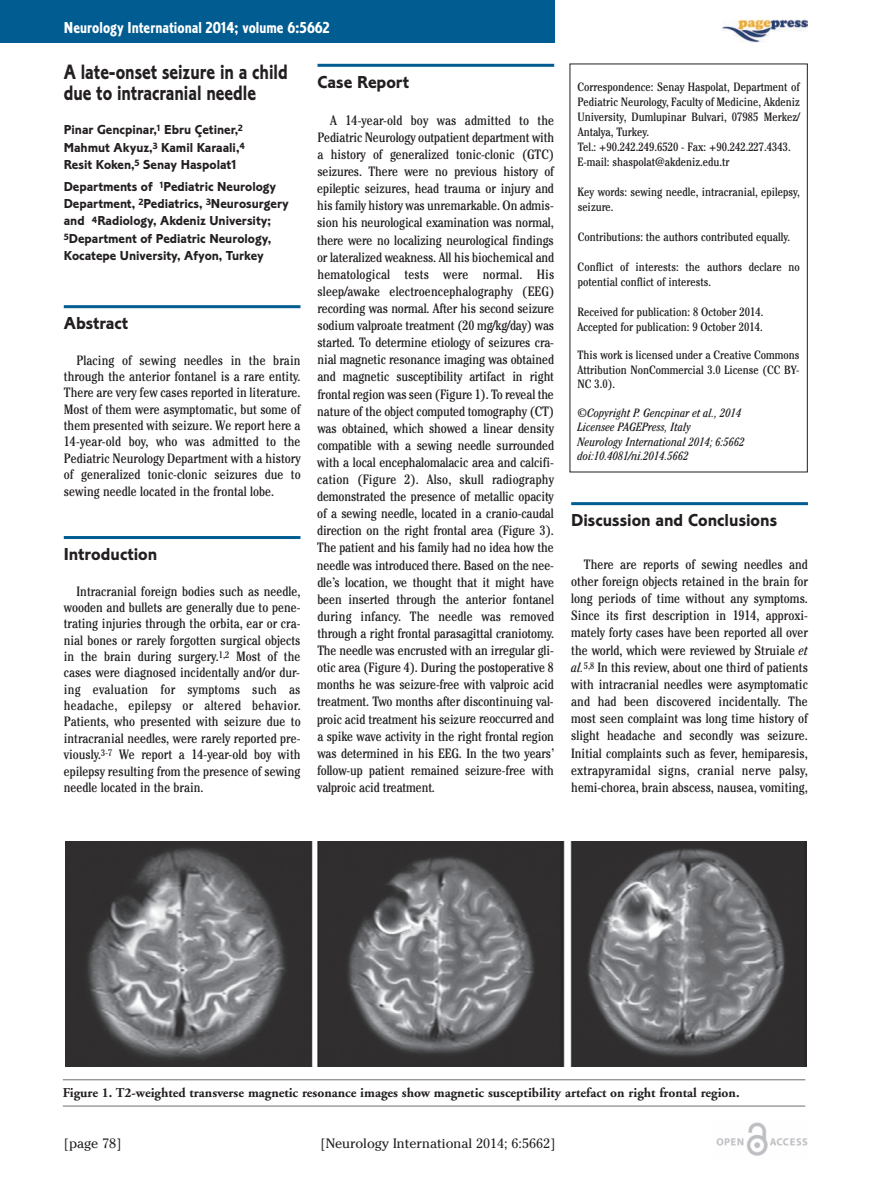
<style>
.page{position:relative;width:893px;height:1191px;background:#fff}
.page>*{position:absolute;margin:0;border:0;box-sizing:border-box;transform-origin:0 0}
.t1{font:21.6px/21.1px "Corinthian Bold Plain";color:#231f20;scale:.83 1}
.t2{font:18px "Corinthian Bold Plain";color:#231f20}
.t3{font:16.5px "Corinthian Bold Condensed Plain";color:#fff}
.t4{font:condensed 13.5px/17.1px "Cheltenham";color:#231f20;text-align:justify}
.t5{font:13.5px/17.4px "Corinthian Bold Plain";color:#231f20}
.t6{font:700 13.5px "Adobe Garamond";color:#231f20}
.t7{font:13.5px "Cheltenham";color:#231f20}
.t8{font:condensed 12px/15px "Cheltenham";color:#231f20}
.t9{font:italic condensed 12px/14.4px "Cheltenham";color:#231f20}
.s1{font-style:italic}
</style>
<div class="page">
<div style="left:0;top:0;width:555px;height:43px;background:#005c91"></div>
<hr style="left:64px;top:305px;width:236px;height:3px;background:#005c91">
<hr style="left:64px;top:536px;width:236px;height:3px;background:#005c91">
<hr style="left:317px;top:64px;width:237px;height:3px;background:#005c91">
<hr style="left:571px;top:502px;width:237px;height:3px;background:#005c91">
<img style="left:716px;top:1123px;width:92px;height:33px">
<img style="left:723px;top:19px;width:84px;height:24px">
<hr style="left:63px;top:1079px;width:742px;height:1px;background:#6c6d70">
<hr style="left:63px;top:1105px;width:742px;height:1px;background:#6c6d70">
<img style="left:66px;top:841px;width:741px;height:225px">
<p class="t3" style="left:64px;top:22px;width:267px">Neurology International 2014; volume 6:5662</p>
<h1 class="t1" style="left:64px;top:63px;width:272px">A late-onset seizure in a child due to intracranial needle</h1>
<p class="t5" style="left:64px;top:122px;width:183px">Pinar Gencpinar,<sup>1</sup> Ebru Çetiner,<sup>2<br></sup>Mahmut Akyuz,<sup>3</sup> Kamil Karaali,<sup>4<br></sup>Resit Koken,<sup>5</sup> Senay Haspolat1</p>
<p class="t5" style="left:64px;top:179px;width:226px">Departments of <sup>1</sup>Pediatric Neurology Department, <sup>2</sup>Pediatrics, <sup>3</sup>Neurosurgery and <sup>4</sup>Radiology, Akdeniz University; <sup>5</sup>Department of Pediatric Neurology, Kocatepe University, Afyon, Turkey</p>
<h2 class="t2" style="left:317px;top:76px;width:93px">Case Report</h2>
<p class="t4" style="left:317px;top:113px;width:239px;text-indent:13px">A 14-year-old boy was admitted to the Pediatric Neurology outpatient department with a history of generalized tonic-clonic (GTC) seizures. There were no previous history of epileptic seizures, head trauma or injury and his family history was unremarkable. On admis&shy;sion his neurological examination was normal, there were no localizing neurological findings or lateralized weakness. All his biochemical and hematological tests were normal. His sleep/awake electroencephalography (EEG) recording was normal. After his second seizure sodium valproate treatment (20 mg/kg/day) was started. To determine etiology of seizures cra&shy;nial magnetic resonance imaging was obtained and magnetic susceptibility artifact in right frontal region was seen (Figure 1). To reveal the nature of the object computed tomography (CT) was obtained, which showed a linear density compatible with a sewing needle surrounded with a local encephalomalacic area and calcifi&shy;cation (Figure 2). Also, skull radiography demonstrated the presence of metallic opacity of a sewing needle, located in a cranio-caudal direction on the right frontal area (Figure 3).<br>The patient and his family had no idea how the needle was introduced there. Based on the nee&shy;dle’s location, we thought that it might have been inserted through the anterior fontanel during infancy. The needle was removed through a right frontal parasagittal craniotomy.<br>The needle was encrusted with an irregular gli&shy;otic area (Figure 4). During the postoperative 8 months he was seizure-free with valproic acid treatment. Two months after discontinuing val&shy;proic acid treatment his seizure reoccurred and a spike wave activity in the right frontal region was determined in his EEG. In the two years’ follow-up patient remained seizure-free with valproic acid treatment.</p>
<h2 class="t2" style="left:64px;top:317px;width:66px">Abstract</h2>
<p class="t4" style="left:64px;top:353px;width:238px;line-height:16.4px;text-indent:13px">Placing of sewing needles in the brain through the anterior fontanel is a rare entity.<br>There are very few cases reported in literature.<br>Most of them were asymptomatic, but some of them presented with seizure. We report here a 14-year-old boy, who was admitted to the Pediatric Neurology Department with a history of generalized tonic-clonic seizures due to sewing needle located in the frontal lobe.</p>
<h2 class="t2" style="left:64px;top:548px;width:95px">Introduction</h2>
<p class="t4" style="left:64px;top:584px;width:238px;line-height:16.4px;text-indent:13px">Intracranial foreign bodies such as needle, wooden and bullets are generally due to pene&shy;trating injuries through the orbita, ear or cra&shy;nial bones or rarely forgotten surgical objects in the brain during surgery.<sup>1,2</sup> Most of the cases were diagnosed incidentally and/or dur&shy;ing evaluation for symptoms such as headache, epilepsy or altered behavior.<br>Patients, who presented with seizure due to intracranial needles, were rarely reported pre&shy;viously.<sup>3-7</sup> We report a 14-year-old boy with epilepsy resulting from the presence of sewing needle located in the brain.</p>
<p class="t8" style="left:578px;top:80px;width:224px">Correspondence: Senay Haspolat, Department of Pediatric Neurology, Faculty of Medicine, Akdeniz University, Dumlupinar Bulvari, 07985 Merkez/ Antalya, Turkey.<br>Tel.: +90.242.249.6520 - Fax: +90.242.227.4343.<br>E-mail: shaspolat@akdeniz.edu.tr</p>
<p class="t8" style="left:578px;top:185px;width:224px">Key words: sewing needle, intracranial, epilepsy, seizure.</p>
<p class="t8" style="left:578px;top:230px;width:214px">Contributions: the authors contributed equally.</p>
<p class="t8" style="left:578px;top:260px;width:224px">Conflict of interests: the authors declare no potential conflict of interests.</p>
<p class="t8" style="left:578px;top:305px;width:187px">Received for publication: 8 October 2014.<br>Accepted for publication: 9 October 2014.</p>
<p class="t8" style="left:577px;top:349px;width:224px;line-height:14.4px;text-align:justify">This work is licensed under a Creative Commons Attribution NonCommercial 3.0 License (CC BY-NC 3.0).</p>
<p class="t9" style="left:577px;top:407px;width:169px">©Copyright P. Gencpinar et al., 2014<br>Licensee PAGEPress, Italy<br>Neurology International 2014; 6:5662 doi:10.4081/ni.2014.5662</p>
<h2 class="t2" style="left:571px;top:514px;width:207px">Discussion and Conclusions</h2>
<p class="t4" style="left:571px;top:557px;width:238px;text-indent:13px">There are reports of sewing needles and other foreign objects retained in the brain for long periods of time without any symptoms.<br>Since its first description in 1914, approxi&shy;mately forty cases have been reported all over the world, which were reviewed by Struiale <span class="s1">et al.</span><sup>5,8</sup> In this review, about one third of patients with intracranial needles were asymptomatic and had been discovered incidentally. The most seen complaint was long time history of slight headache and secondly was seizure.<br>Initial complaints such as fever, hemiparesis, extrapyramidal signs, cranial nerve palsy, hemi-chorea, brain abscess, nausea, vomiting,</p>
<p class="t6" style="left:63px;top:1087px;width:678px">Figure 1. T2-weighted transverse magnetic resonance images show magnetic susceptibility artefact on right frontal region.</p>
<p class="t7" style="left:64px;top:1135px;width:59px">[page 78]</p>
<p class="t7" style="left:320px;top:1135px;width:237px">[Neurology International 2014; 6:5662]</p>
</div>
